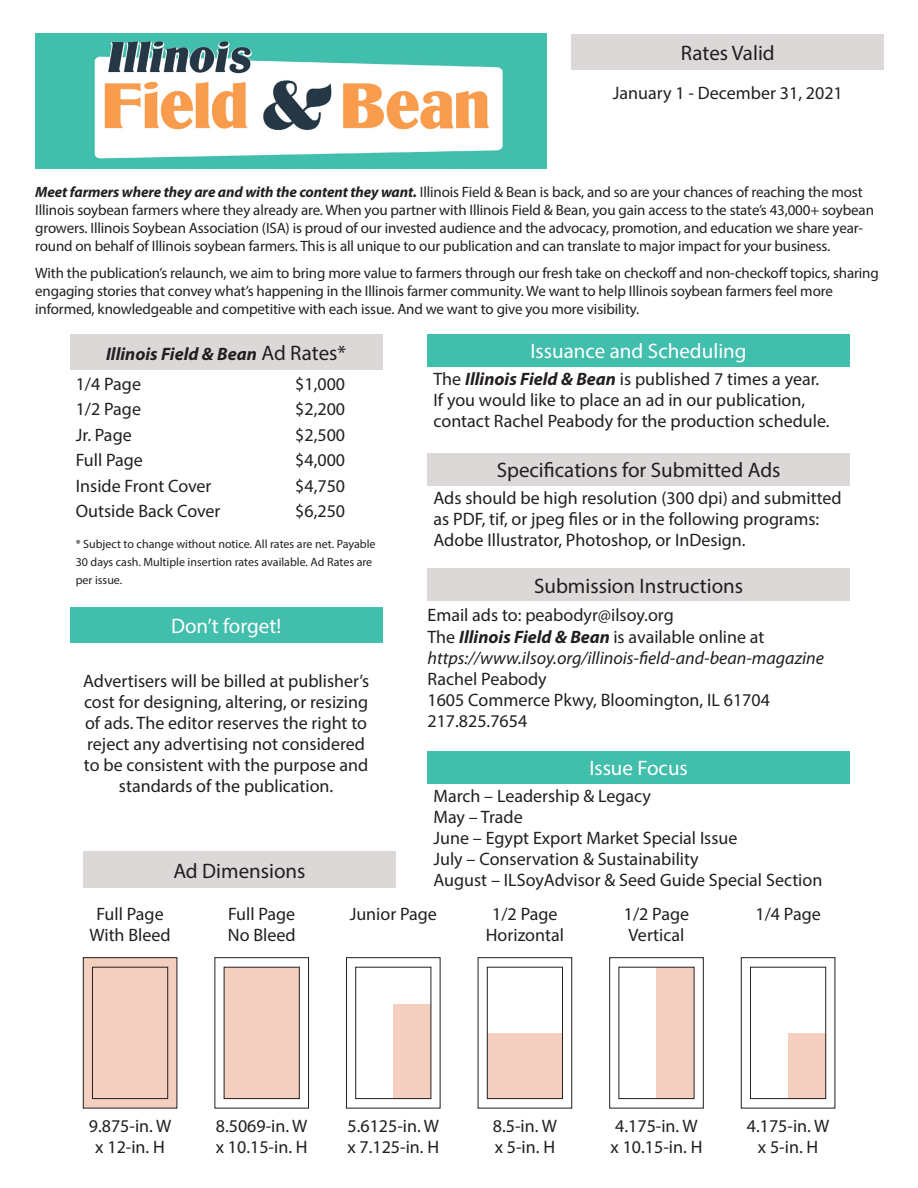
<style>
.page{position:relative;width:918px;height:1188px;background:#fff}
.page>*{position:absolute;margin:0;border:0;box-sizing:border-box;transform-origin:0 0}
.t1{font:21px "Myriad Pro";color:#231f20}
.t2{font:21px "Myriad Pro";color:#fff}
.t3{font:18px/21px "Myriad Pro";color:#231f20}
.t4{font:italic 18px/21px "Myriad Pro";color:#231f20}
.t5{font:italic 700 18px "Myriad Pro";color:#231f20}
.t6{font:15px/18px "Myriad Pro";letter-spacing:-.01em;color:#231f20}
.t7{font:12px/18px "Myriad Pro";color:#231f20}
.s1{font-weight:700;font-style:italic}
.s2{font-weight:400;font-style:normal;font-size:21px}
.s3{font-style:normal}
</style>
<div class="page">
<div style="left:571px;top:34px;width:313px;height:36px;background:#dcd8d7"></div>
<div style="left:70px;top:334px;width:313px;height:36px;background:#dcd8d7"></div>
<div style="left:428px;top:334px;width:422px;height:33px;background:#42bead"></div>
<div style="left:428px;top:751px;width:422px;height:32px;background:#42bead"></div>
<div style="left:428px;top:453px;width:422px;height:32px;background:#dcd8d7"></div>
<div style="left:70px;top:607px;width:313px;height:36px;background:#42bead"></div>
<img style="left:36px;top:34px;width:510px;height:134px">
<div style="left:83px;top:851px;width:313px;height:37px;background:#dcd8d7"></div>
<div style="left:83px;top:958px;width:94px;height:150px;background:#f4cfc0"></div>
<div style="left:83px;top:957px;width:94px;height:151px;border:1px solid #231f20"></div>
<div style="left:92px;top:967px;width:76px;height:132px;border:1px solid #231f20"></div>
<div style="left:215px;top:957px;width:94px;height:151px;border:1px solid #231f20"></div>
<div style="left:224px;top:967px;width:75px;height:132px;background:#f4cfc0"></div>
<div style="left:224px;top:967px;width:76px;height:132px;border:1px solid #231f20"></div>
<div style="left:609px;top:957px;width:95px;height:151px;border:1px solid #231f20"></div>
<div style="left:657px;top:967px;width:37px;height:132px;background:#f4cfc0"></div>
<div style="left:741px;top:957px;width:94px;height:151px;border:1px solid #231f20"></div>
<div style="left:788px;top:1033px;width:38px;height:66px;background:#f4cfc0"></div>
<div style="left:750px;top:967px;width:76px;height:132px;border:1px solid #231f20"></div>
<div style="left:346px;top:957px;width:94px;height:151px;border:1px solid #231f20"></div>
<div style="left:393px;top:1004px;width:38px;height:95px;background:#f4cfc0"></div>
<div style="left:478px;top:957px;width:94px;height:151px;border:1px solid #231f20"></div>
<div style="left:487px;top:1033px;width:76px;height:66px;background:#f4cfc0"></div>
<div style="left:487px;top:967px;width:76px;height:132px;border:1px solid #231f20"></div>
<div style="left:428px;top:569px;width:422px;height:32px;background:#dcd8d7"></div>
<p class="t1" style="left:681px;top:40px;width:95px">Rates Valid</p>
<p class="t3" style="left:613px;top:82px;width:231px">January 1 - December 31, 2021</p>
<p class="t6" style="left:35px;top:183px;width:840px"><span class="s1">Meet farmers where they are and with the content they want.</span> Illinois Field &amp; Bean is back, and so are your chances of reaching the most Illinois soybean farmers where they already are. When you partner with Illinois Field &amp; Bean, you gain access to the state’s 43,000+ soybean growers. Illinois Soybean Association (ISA) is proud of our invested audience and the advocacy, promotion, and education we share year&shy;round on behalf of Illinois soybean farmers. This is all unique to our publication and can translate to major impact for your business.</p>
<p class="t6" style="left:35px;top:264px;width:845px">With the publication’s relaunch, we aim to bring more value to farmers through our fresh take on checkoff and non-checkoff topics, sharing engaging stories that convey what’s happening in the Illinois farmer community. We want to help Illinois soybean farmers feel more informed, knowledgeable and competitive with each issue. And we want to give you more visibility.</p>
<p class="t5" style="left:106px;top:343px;width:242px">Illinois Field &amp; Bean <span class="s2">Ad Rates*</span></p>
<p class="t3" style="left:76px;top:373px;width:67px">1/4 Page</p>
<p class="t3" style="left:295px;top:373px;width:51px">$1,000</p>
<p class="t3" style="left:76px;top:399px;width:67px">1/2 Page</p>
<p class="t3" style="left:295px;top:399px;width:51px">$2,200</p>
<p class="t3" style="left:76px;top:424px;width:57px">Jr. Page</p>
<p class="t3" style="left:295px;top:424px;width:51px">$2,500</p>
<p class="t3" style="left:76px;top:450px;width:69px">Full Page</p>
<p class="t3" style="left:295px;top:450px;width:51px">$4,000</p>
<p class="t3" style="left:76px;top:475px;width:137px">Inside Front Cover</p>
<p class="t3" style="left:295px;top:475px;width:51px">$4,750</p>
<p class="t3" style="left:76px;top:501px;width:146px">Outside Back Cover</p>
<p class="t3" style="left:295px;top:501px;width:51px">$6,250</p>
<p class="t7" style="left:76px;top:535px;width:301px">* Subject to change without notice. All rates are net. Payable<br>30 days cash. Multiple insertion rates available. Ad Rates are per issue.</p>
<p class="t2" style="left:171px;top:613px;width:112px">Don’t forget!</p>
<p class="t3" style="left:83px;top:671px;width:288px;text-align:center">Advertisers will be billed at publisher’s cost for designing, altering, or resizing of ads. The editor reserves the right to reject any advertising not considered to be consistent with the purpose and standards of the publication.</p>
<p class="t1" style="left:173px;top:858px;width:134px">Ad Dimensions</p>
<p class="t2" style="left:531px;top:338px;width:218px">Issuance and Scheduling</p>
<p class="t3" style="left:434px;top:369px;width:398px">The <span class="s1">Illinois Field &amp; Bean</span> is published 7 times a year.<br>If you would like to place an ad in our publication, contact Rachel Peabody for the production schedule.</p>
<p class="t1" style="left:497px;top:457px;width:285px">Specifications for Submitted Ads</p>
<p class="t3" style="left:434px;top:487px;width:410px">Ads should be high resolution (300 dpi) and submitted</p>
<p class="t3" style="left:434px;top:508px;width:387px">as PDF, tif, or jpeg files or in the following programs:<br>Adobe Illustrator, Photoshop, or InDesign.</p>
<p class="t1" style="left:534px;top:573px;width:211px">Submission Instructions</p>
<p class="t3" style="left:428px;top:604px;width:248px">Email ads to: peabodyr@ilsoy.org</p>
<p class="t3" style="left:428px;top:626px;width:339px">The <span class="s1">Illinois Field &amp; Bean</span> is available online at</p>
<p class="t4" style="left:428px;top:647px;width:398px">https://www.ilsoy.org/illinois-field-and-bean-magazine<br><span class="s3">Rachel Peabody</span></p>
<p class="t3" style="left:428px;top:689px;width:344px">1605 Commerce Pkwy, Bloomington, IL 61704</p>
<p class="t3" style="left:428px;top:710px;width:101px">217.825.7654</p>
<p class="t2" style="left:589px;top:755px;width:100px">Issue Focus</p>
<p class="t3" style="left:434px;top:785px;width:219px">March – Leadership &amp; Legacy</p>
<p class="t3" style="left:434px;top:806px;width:91px">May – Trade</p>
<p class="t3" style="left:434px;top:827px;width:306px">June – Egypt Export Market Special Issue</p>
<p class="t3" style="left:434px;top:848px;width:267px">July – Conservation &amp; Sustainability</p>
<p class="t3" style="left:434px;top:869px;width:390px">August – ILSoyAdvisor &amp; Seed Guide Special Section</p>
<p class="t3" style="left:96px;top:903px;width:69px">Full Page</p>
<p class="t3" style="left:90px;top:924px;width:83px">With Bleed</p>
<p class="t3" style="left:228px;top:903px;width:69px">Full Page</p>
<p class="t3" style="left:228px;top:924px;width:69px">No Bleed</p>
<p class="t3" style="left:350px;top:903px;width:89px">Junior Page</p>
<p class="t3" style="left:492px;top:903px;width:67px">1/2 Page</p>
<p class="t3" style="left:486px;top:924px;width:80px">Horizontal</p>
<p class="t3" style="left:624px;top:903px;width:67px">1/2 Page</p>
<p class="t3" style="left:629px;top:924px;width:57px">Vertical</p>
<p class="t3" style="left:755px;top:903px;width:67px">1/4 Page</p>
<p class="t3" style="left:89px;top:1115px;width:84px">9.875-in. W</p>
<p class="t3" style="left:95px;top:1136px;width:71px">x 12-in. H</p>
<p class="t3" style="left:216px;top:1115px;width:93px">8.5069-in. W</p>
<p class="t3" style="left:216px;top:1136px;width:93px">x 10.15-in. H</p>
<p class="t3" style="left:347px;top:1115px;width:93px">5.6125-in. W</p>
<p class="t3" style="left:347px;top:1136px;width:93px">x 7.125-in. H</p>
<p class="t3" style="left:493px;top:1115px;width:66px">8.5-in. W</p>
<p class="t3" style="left:495px;top:1136px;width:62px">x 5-in. H</p>
<p class="t3" style="left:615px;top:1115px;width:84px">4.175-in. W</p>
<p class="t3" style="left:611px;top:1136px;width:93px">x 10.15-in. H</p>
<p class="t3" style="left:747px;top:1115px;width:84px">4.175-in. W</p>
<p class="t3" style="left:758px;top:1136px;width:62px">x 5-in. H</p>
</div>
